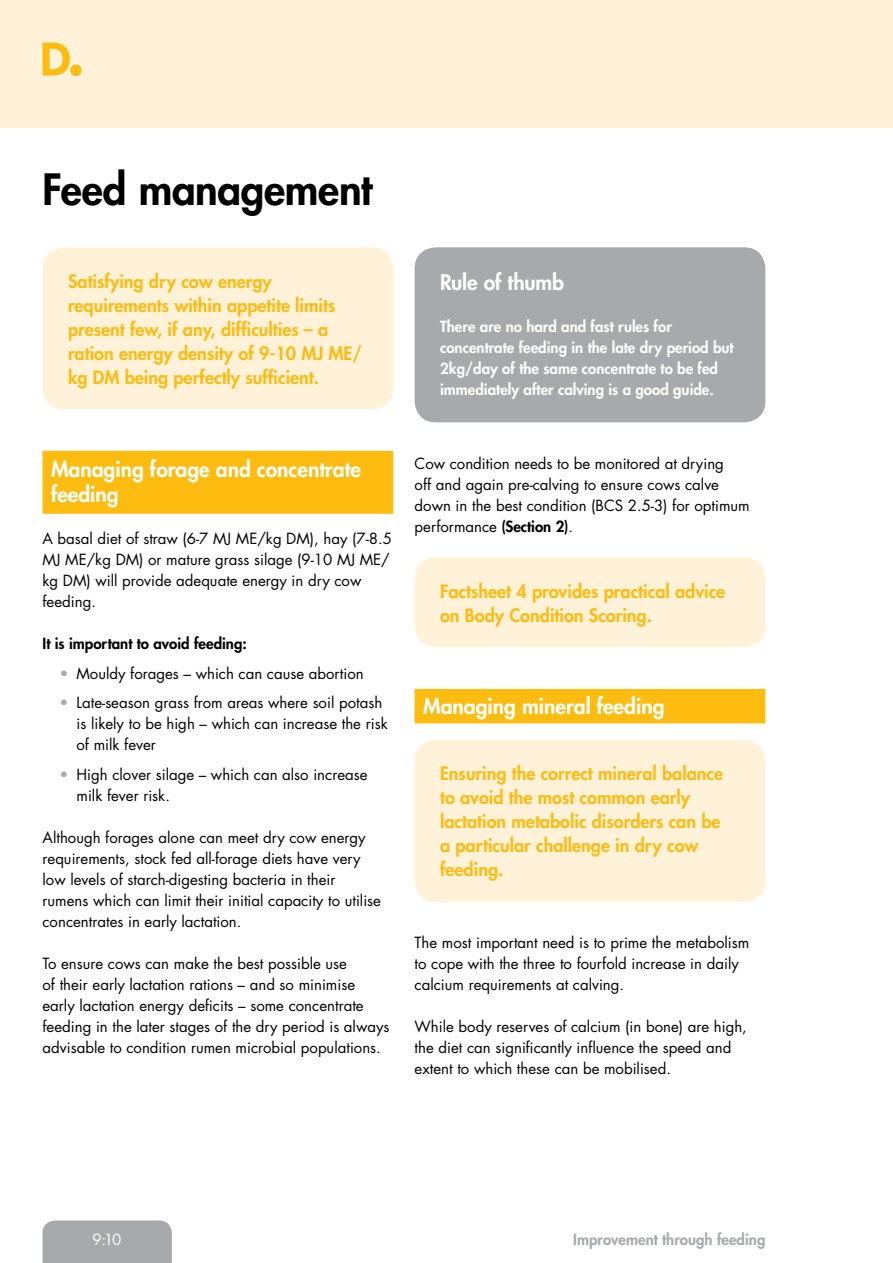
<style>
.page{position:relative;width:893px;height:1263px;background:#fff}
.page>*{position:absolute;margin:0;border:0;box-sizing:border-box;transform-origin:0 0}
.t1{font:800 42px "Futura Std";letter-spacing:-.01em;color:#000}
.t2{font:800 21px/25.2px "Futura Std";color:#fff}
.t3{font:800 18px/24px "Futura Std";color:#febc11}
.t4{font:15px/21px "Futura Std";color:#000}
.t5{font:800 15px/21px "Futura Std";color:#fff}
.t6{font:800 15px "Futura Std";color:#000}
.t7{font:800 15px "Futura Std";color:#a7a9ac}
.t8{font:15px "Futura Std";color:#fff}
.s1{color:#a7a9ac}
.s2{font-weight:800}
</style>
<div class="page">
<div style="left:0;top:0;width:893px;height:128px;background:#fff2d9"></div>
<svg style="left:43px;top:43px;width:27px;height:33px"></svg>
<div style="left:70px;top:65px;width:12px;height:11px;background:#febc11;border-radius:50%"></div>
<div style="left:43px;top:1220px;width:129px;height:43px;background:#a7a9ac"></div>
<div style="left:43px;top:451px;width:350px;height:63px;background:#febc11"></div>
<div style="left:43px;top:247px;width:350px;height:162px;background:#fff2d9;border-radius:21px"></div>
<div style="left:415px;top:689px;width:350px;height:34px;background:#febc11"></div>
<div style="left:415px;top:247px;width:350px;height:175px;background:#a7a9ac;border-radius:21px"></div>
<div style="left:415px;top:557px;width:350px;height:90px;background:#fff2d9;border-radius:21px"></div>
<div style="left:415px;top:740px;width:350px;height:162px;background:#fff2d9;border-radius:21px"></div>
<h1 class="t1" style="left:43px;top:163px;width:331px">Feed management</h1>
<p class="t3" style="left:68px;top:269px;width:296px">Satisfying dry cow energy requirements within appetite limits present few, if any, difficulties – a ration energy density of 9-10 MJ ME/ kg DM being perfectly sufficient.</p>
<h2 class="t2" style="left:51px;top:456px;width:311px">Managing forage and concentrate feeding</h2>
<p class="t4" style="left:43px;top:528px;width:351px">A basal diet of straw (6-7 MJ ME/kg DM), hay (7-8.5<br>MJ ME/kg DM) or mature grass silage (9-10 MJ ME/ kg DM) will provide adequate energy in dry cow feeding.</p>
<p class="t6" style="left:43px;top:634px;width:206px">It is important to avoid feeding:</p>
<p class="t4" style="left:60px;top:663px;width:306px"><span class="s1">•</span> Mouldy forages – which can cause abortion</p>
<p class="t4" style="left:77px;top:692px;width:313px;text-indent:-17px"><span class="s1">•</span> Late-season grass from areas where soil potash is likely to be high – which can increase the risk of milk fever</p>
<p class="t4" style="left:77px;top:764px;width:293px;text-indent:-17px"><span class="s1">•</span> High clover silage – which can also increase milk fever risk.</p>
<p class="t4" style="left:43px;top:827px;width:340px">Although forages alone can meet dry cow energy requirements, stock fed all-forage diets have very low levels of starch-digesting bacteria in their rumens which can limit their initial capacity to utilise concentrates in early lactation.</p>
<p class="t4" style="left:43px;top:953px;width:348px">To ensure cows can make the best possible use<br>of their early lactation rations – and so minimise early lactation energy deficits – some concentrate feeding in the later stages of the dry period is always advisable to condition rumen microbial populations.</p>
<h2 class="t2" style="left:440px;top:270px;width:125px">Rule of thumb</h2>
<p class="t5" style="left:440px;top:316px;width:295px">There are no hard and fast rules for concentrate feeding in the late dry period but 2kg/day of the same concentrate to be fed immediately after calving is a good guide.</p>
<p class="t4" style="left:415px;top:453px;width:337px">Cow condition needs to be monitored at drying<br>off and again pre-calving to ensure cows calve down in the best condition (BCS 2.5-3) for optimum performance <span class="s2">(Section 2)</span>.</p>
<p class="t3" style="left:440px;top:579px;width:287px">Factsheet 4 provides practical advice on Body Condition Scoring.</p>
<h2 class="t2" style="left:423px;top:694px;width:243px">Managing mineral feeding</h2>
<p class="t3" style="left:440px;top:762px;width:285px">Ensuring the correct mineral balance to avoid the most common early lactation metabolic disorders can be a particular challenge in dry cow feeding.</p>
<p class="t4" style="left:415px;top:932px;width:336px">The most important need is to prime the metabolism to cope with the three to fourfold increase in daily calcium requirements at calving.</p>
<p class="t4" style="left:415px;top:1016px;width:334px">While body reserves of calcium (in bone) are high, the diet can significantly influence the speed and extent to which these can be mobilised.</p>
<p class="t8" style="left:93px;top:1229px;width:30px">9:10</p>
<p class="t7" style="left:573px;top:1229px;width:194px">Improvement through feeding</p>
</div>
